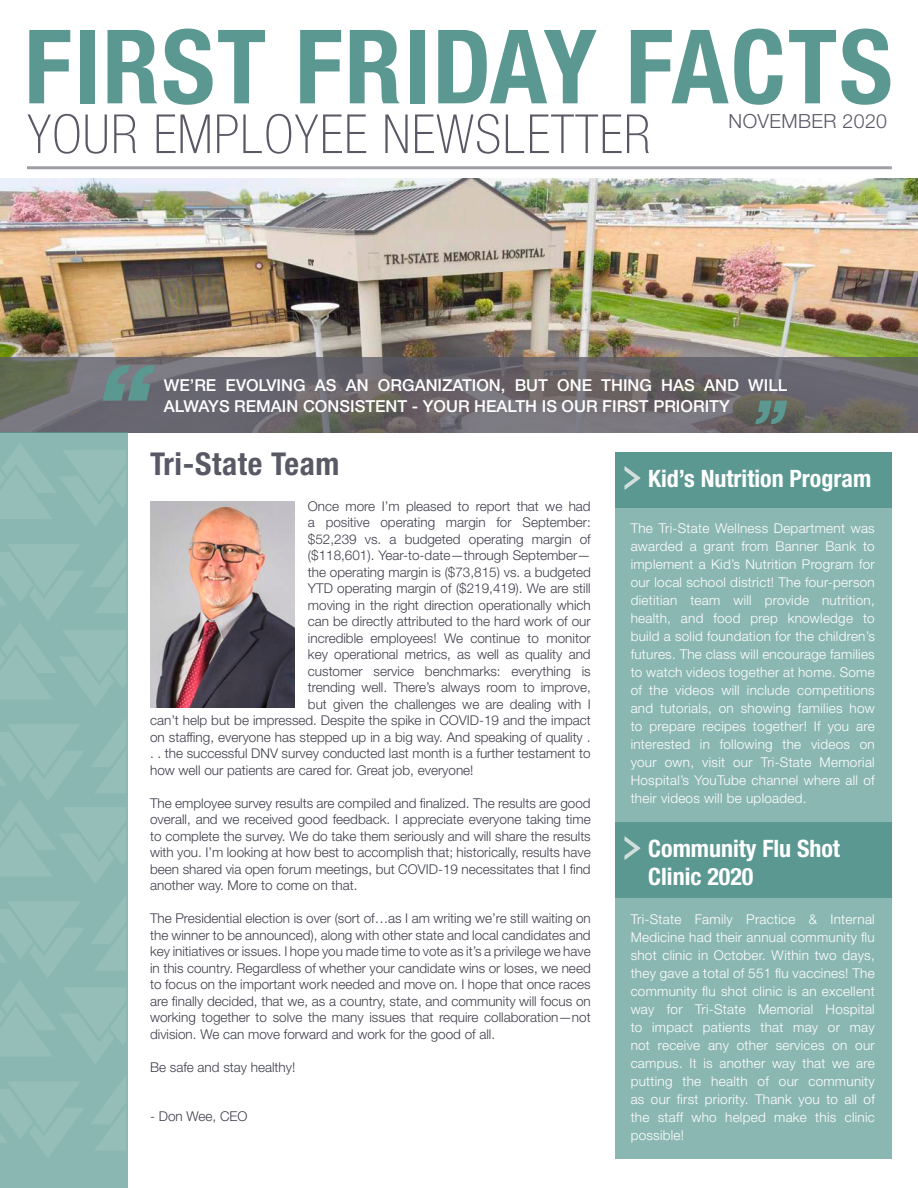
<style>
.page{position:relative;width:918px;height:1188px;background:#fff}
.page>*{position:absolute;margin:0;border:0;box-sizing:border-box;transform-origin:0 0}
.t1{font:700 condensed 102.75px "Helvetica Neue LT Std";letter-spacing:.02em;color:#5a9891}
.t2{font:100 condensed 54px "Helvetica Neue LT Std";letter-spacing:.025em;color:#595966}
.t3{font:700 condensed 31.5px "Helvetica Neue LT Std";letter-spacing:.02em;color:#595966}
.t4{font:700 condensed 24px/28.8px "Helvetica Neue LT Std";color:#fff}
.t5{font:300 19.5px "Helvetica Neue LT Std";letter-spacing:.02em;color:#595966}
.t6{font:500 16.5px/21px "Helvetica Neue LT Std";color:#fff}
.t7{font:300 13.5px/16.5px "Helvetica Neue LT Std";color:#3e3f4a;text-align:justify}
.t8{font:300 13.5px/18px "Helvetica Neue LT Std";letter-spacing:.02em;color:#fff;text-align:justify}
</style>
<div class="page">
<hr style="left:27px;top:166px;width:865px;height:3px;background:#3e3f4a">
<img style="left:150px;top:501px;width:144px;height:207px">
<img style="left:0;top:178px;width:918px;height:179px">
<svg style="left:0;top:357px;width:918px;height:75px;background:#6b686b"></svg>
<svg style="left:103px;top:365px;width:52px;height:36px;background:#668988"></svg>
<svg style="left:755px;top:401px;width:32px;height:23px"></svg>
<div style="left:0;top:432px;width:127px;height:756px;background:#8bb7b2"></div>
<svg style="left:0;top:1077px;width:126px;height:80px"></svg>
<svg style="left:0;top:897px;width:126px;height:166px"></svg>
<svg style="left:0;top:720px;width:126px;height:163px"></svg>
<svg style="left:0;top:540px;width:126px;height:166px"></svg>
<svg style="left:0;top:444px;width:126px;height:82px"></svg>
<div style="left:615px;top:452px;width:277px;height:707px;background:#8bb7b2"></div>
<div style="left:615px;top:453px;width:277px;height:55px;background:#5a9891"></div>
<div style="left:615px;top:823px;width:277px;height:75px;background:#5a9891"></div>
<svg style="left:624px;top:466px;width:17px;height:24px"></svg>
<svg style="left:624px;top:836px;width:17px;height:24px"></svg>
<p class="t1" style="left:24px;top:5px;width:870px">FIRST FRIDAY FACTS</p>
<p class="t5" style="left:729px;top:110px;width:160px">NOVEMBER 2020</p>
<p class="t2" style="left:27px;top:104px;width:625px">YOUR EMPLOYEE NEWSLETTER</p>
<p class="t6" style="left:164px;top:375px;width:625px">WE’RE EVOLVING AS AN ORGANIZATION, BUT ONE THING HAS AND WILL<br>ALWAYS REMAIN CONSISTENT - YOUR HEALTH IS OUR FIRST PRIORITY</p>
<p class="t3" style="left:150px;top:445px;width:191px">Tri-State Team</p>
<p class="t7" style="left:308px;top:498px;width:284px">Once more I’m pleased to report that we had</p>
<p class="t7" style="left:308px;top:514px;width:284px">a positive operating margin for September:</p>
<p class="t7" style="left:308px;top:531px;width:284px">$52,239 vs. a budgeted operating margin of</p>
<p class="t7" style="left:308px;top:547px;width:284px">($118,601). Year-to-date—through September—</p>
<p class="t7" style="left:308px;top:564px;width:284px">the operating margin is ($73,815) vs. a budgeted</p>
<p class="t7" style="left:308px;top:580px;width:284px">YTD operating margin of ($219,419). We are still</p>
<p class="t7" style="left:308px;top:597px;width:284px">moving in the right direction operationally which</p>
<p class="t7" style="left:308px;top:613px;width:284px">can be directly attributed to the hard work of our</p>
<p class="t7" style="left:308px;top:630px;width:284px">incredible employees! We continue to monitor</p>
<p class="t7" style="left:308px;top:646px;width:284px">key operational metrics, as well as quality and</p>
<p class="t7" style="left:308px;top:663px;width:284px">customer service benchmarks: everything is</p>
<p class="t7" style="left:308px;top:679px;width:284px">trending well. There’s always room to improve,</p>
<p class="t7" style="left:308px;top:696px;width:284px">but given the challenges we are dealing with I</p>
<p class="t7" style="left:150px;top:712px;width:442px">can’t help but be impressed. Despite the spike in COVID-19 and the impact</p>
<p class="t7" style="left:150px;top:729px;width:442px">on staffing, everyone has stepped up in a big way. And speaking of quality .</p>
<p class="t7" style="left:150px;top:745px;width:442px">. . the successful DNV survey conducted last month is a further testament to</p>
<p class="t7" style="left:150px;top:762px;width:325px">how well our patients are cared for. Great job, everyone!</p>
<p class="t7" style="left:150px;top:795px;width:442px">The employee survey results are compiled and finalized. The results are good overall, and we received good feedback. I appreciate everyone taking time to complete the survey. We do take them seriously and will share the results with you. I’m looking at how best to accomplish that; historically, results have been shared via open forum meetings, but COVID-19 necessitates that I find another way. More to come on that.</p>
<p class="t7" style="left:150px;top:910px;width:442px">The Presidential election is over (sort of…as I am writing we’re still waiting on the winner to be announced), along with other state and local candidates and key initiatives or issues. I hope you made time to vote as it’s a privilege we have in this country. Regardless of whether your candidate wins or loses, we need to focus on the important work needed and move on. I hope that once races are finally decided, that we, as a country, state, and community will focus on working together to solve the many issues that require collaboration—not division. We can move forward and work for the good of all.</p>
<p class="t7" style="left:150px;top:1059px;width:147px">Be safe and stay healthy!</p>
<p class="t7" style="left:150px;top:1108px;width:99px">- Don Wee, CEO</p>
<p class="t4" style="left:648px;top:463px;width:224px">Kid’s Nutrition Program</p>
<p class="t8" style="left:631px;top:519px;width:246px">The Tri-State Wellness Department was awarded a grant from Banner Bank to implement a Kid’s Nutrition Program for our local school district! The four-person dietitian team will provide nutrition, health, and food prep knowledge to build a solid foundation for the children’s futures. The class will encourage families to watch videos together at home. Some of the videos will include competitions and tutorials, on showing families how to prepare recipes together! If you are interested in following the videos on your own, visit our Tri-State Memorial Hospital’s YouTube channel where all of their videos will be uploaded.</p>
<p class="t4" style="left:648px;top:833px;width:193px">Community Flu Shot<br>Clinic 2020</p>
<p class="t8" style="left:631px;top:910px;width:246px">Tri-State Family Practice &amp; Internal Medicine had their annual community flu shot clinic in October. Within two days, they gave a total of 551 flu vaccines! The community flu shot clinic is an excellent way for Tri-State Memorial Hospital to impact patients that may or may not receive any other services on our campus. It is another way that we are putting the health of our community as our first priority. Thank you to all of the staff who helped make this clinic possible!</p>
</div>
